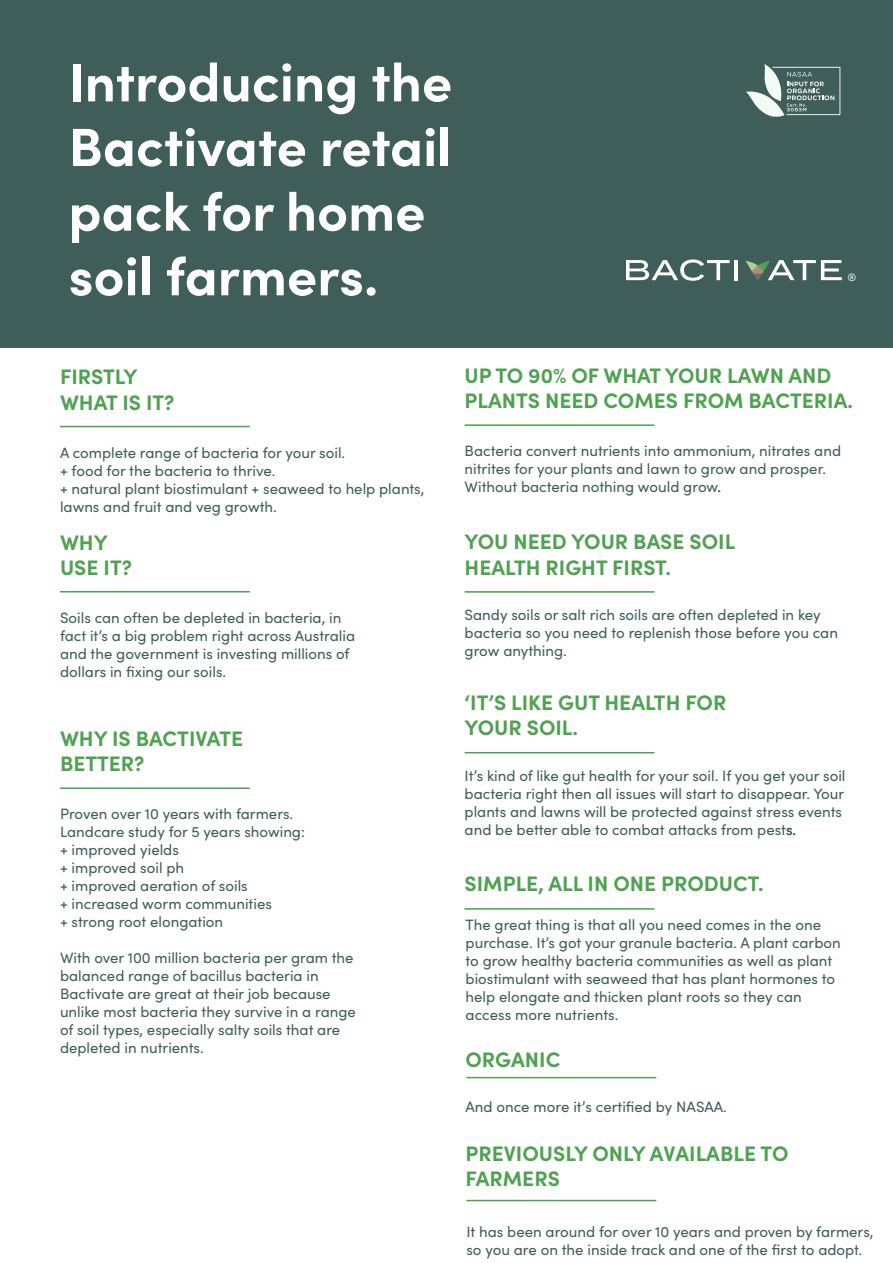
<style>
.page{position:relative;width:893px;height:1263px;background:#fff}
.page>*{position:absolute;margin:0;border:0;box-sizing:border-box;transform-origin:0 0}
.t1{font:700 53.85px/64.7px "Sofia Pro";color:#fff}
.t2{font:700 21px/25.2px "Sofia Pro";color:#4ea250}
.t3{font:15px/18px "Sofia Pro";color:#405e59}
.t4{font:10.8px "Sofia Pro";color:#fff}
</style>
<div class="page">
<div style="left:1px;top:0;width:892px;height:348px;background:#405e59"></div>
<svg style="left:626px;top:259px;width:104px;height:22px"></svg>
<hr style="left:735px;top:260px;width:3px;height:20px;background:#fff">
<svg style="left:746px;top:260px;width:96px;height:21px"></svg>
<svg style="left:746px;top:64px;width:94px;height:53px"></svg>
<hr style="left:60px;top:426px;width:190px;height:1px;background:#4ea250">
<hr style="left:60px;top:591px;width:190px;height:1px;background:#4ea250">
<hr style="left:60px;top:787px;width:190px;height:2px;background:#4ea250">
<hr style="left:465px;top:424px;width:189px;height:2px;background:#4ea250">
<hr style="left:465px;top:591px;width:189px;height:2px;background:#4ea250">
<hr style="left:465px;top:752px;width:189px;height:1px;background:#4ea250">
<hr style="left:465px;top:908px;width:189px;height:2px;background:#4ea250">
<hr style="left:466px;top:1077px;width:190px;height:1px;background:#4ea250">
<hr style="left:466px;top:1200px;width:190px;height:1px;background:#4ea250">
<h1 class="t1" style="left:68px;top:46px;width:385px">Introducing the<br>Bactivate retail pack for home soil farmers.</h1>
<p class="t4" style="left:847px;top:269px;width:10px">®</p>
<h2 class="t2" style="left:60px;top:363px;width:116px">FIRSTLY<br>WHAT IS IT?</h2>
<p class="t3" style="left:60px;top:442px;width:366px">A complete range of bacteria for your soil.<br>+ food for the bacteria to thrive.<br>+ natural plant biostimulant + seaweed to help plants, lawns and fruit and veg growth.</p>
<h2 class="t2" style="left:60px;top:528px;width:74px">WHY<br>USE IT?</h2>
<p class="t3" style="left:60px;top:608px;width:297px">Soils can often be depleted in bacteria, in fact it’s a big problem right across Australia and the government is investing millions of dollars in fixing our soils.</p>
<h2 class="t2" style="left:60px;top:724px;width:185px">WHY IS BACTIVATE<br>BETTER?</h2>
<p class="t3" style="left:60px;top:804px;width:247px">Proven over 10 years with farmers.<br>Landcare study for 5 years showing: + improved yields<br>+ improved soil ph<br>+ improved aeration of soils<br>+ increased worm communities<br>+ strong root elongation</p>
<p class="t3" style="left:60px;top:948px;width:297px">With over 100 million bacteria per gram the balanced range of bacillus bacteria in Bactivate are great at their job because unlike most bacteria they survive in a range of soil types, especially salty soils that are depleted in nutrients.</p>
<h2 class="t2" style="left:465px;top:361px;width:390px">UP TO 90% OF WHAT YOUR LAWN AND<br>PLANTS NEED COMES FROM BACTERIA.</h2>
<p class="t3" style="left:465px;top:441px;width:378px">Bacteria convert nutrients into ammonium, nitrates and nitrites for your plants and lawn to grow and prosper.<br>Without bacteria nothing would grow.</p>
<h2 class="t2" style="left:465px;top:528px;width:272px">YOU NEED YOUR BASE SOIL<br>HEALTH RIGHT FIRST.</h2>
<p class="t3" style="left:465px;top:605px;width:375px">Sandy soils or salt rich soils are often depleted in key bacteria so you need to replenish those before you can grow anything.</p>
<h2 class="t2" style="left:465px;top:688px;width:263px">‘IT’S LIKE GUT HEALTH FOR<br>YOUR SOIL.</h2>
<p class="t3" style="left:465px;top:766px;width:382px">It’s kind of like gut health for your soil. If you get your soil bacteria right then all issues will start to disappear. Your plants and lawns will be protected against stress events and be better able to combat attacks from pests.</p>
<h2 class="t2" style="left:465px;top:869px;width:300px">SIMPLE, ALL IN ONE PRODUCT.</h2>
<p class="t3" style="left:466px;top:914px;width:377px">The great thing is that all you need comes in the one purchase. It’s got your granule bacteria. A plant carbon to grow healthy bacteria communities as well as plant biostimulant with seaweed that has plant hormones to help elongate and thicken plant roots so they can access more nutrients.</p>
<h2 class="t2" style="left:465px;top:1045px;width:96px">ORGANIC</h2>
<p class="t3" style="left:465px;top:1097px;width:263px">And once more it’s certified by NASAA.</p>
<h2 class="t2" style="left:465px;top:1139px;width:325px">PREVIOUSLY ONLY AVAILABLE TO<br>FARMERS</h2>
<p class="t3" style="left:466px;top:1221px;width:409px">It has been around for over 10 years and proven by farmers, so you are on the inside track and one of the first to adopt.</p>
</div>
